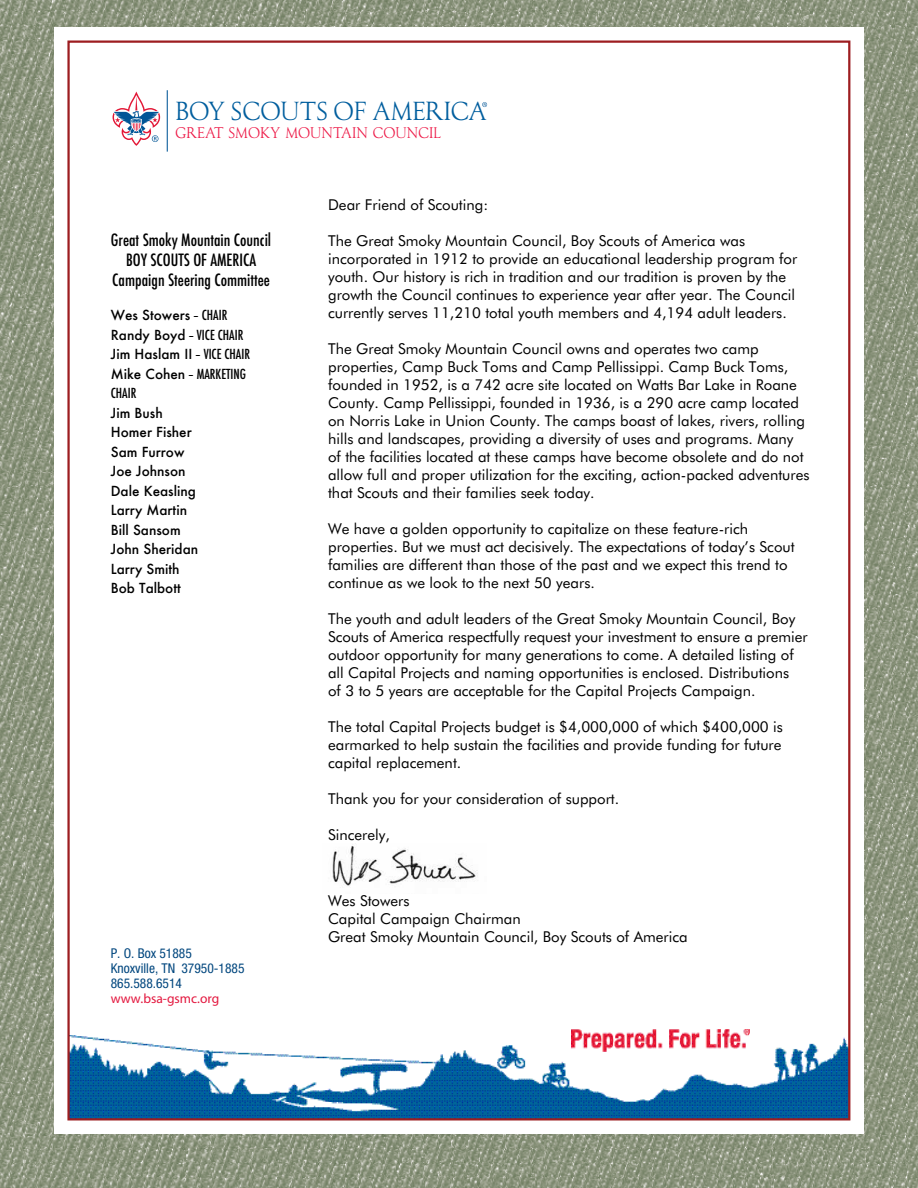
<style>
.page{position:relative;width:918px;height:1188px;background:#fff}
.page>*{position:absolute;margin:0;border:0;box-sizing:border-box;transform-origin:0 0}
.t1{font:23.1px "LTC Record Title";letter-spacing:-.005em;color:#005e9e}
.t2{font:500 condensed 16.5px/19.8px "Futura";color:#000;text-align:center}
.t3{font:15px/18px "Futura BT";color:#000}
.t4{font:13.65px "LTC Record Title";color:#ed1846}
.t5{font:500 13.5px/19.5px "Futura";color:#000}
.t6{font:500 condensed 13.5px/19.5px "Futura";color:#000}
.t7{font:condensed 13.5px/15px "Helvetica Neue";color:#00467e}
.t8{font:13.5px "Myriad Pro";color:#e3173e}
.s1{font-stretch:normal}
</style>
<div class="page">
<img style="left:0;top:0;width:918px;height:1188px">
<div style="left:54px;top:27px;width:810px;height:1107px;background:#fff"></div>
<img style="left:70px;top:1036px;width:777px;height:81px">
<hr style="left:167px;top:90px;width:1px;height:62px;background:#005596">
<svg style="left:113px;top:92px;width:47px;height:54px"></svg>
<svg style="left:482px;top:102px;width:5px;height:5px"></svg>
<img style="left:332px;top:844px;width:146px;height:42px">
<img style="left:571px;top:1029px;width:179px;height:22px">
<h1 class="t1" style="left:176px;top:96px;width:313px">BOY SCOUTS OF AMERICA</h1>
<p class="t4" style="left:176px;top:123px;width:267px">GREAT SMOKY MOUNTAIN COUNCIL</p>
<p class="t2" style="left:111px;top:230px;width:162px">Great Smoky Mountain Council<br>BOY SCOUTS OF AMERICA<br>Campaign Steering Committee</p>
<p class="t6" style="left:111px;top:306px;width:141px"><span class="s1">Wes Stowers</span> – CHAIR<br><span class="s1">Randy Boyd</span> – VICE CHAIR<br><span class="s1">Jim Haslam II</span> – VICE CHAIR<br><span class="s1">Mike Cohen</span> – MARKETING<br>CHAIR</p>
<p class="t5" style="left:111px;top:403px;width:89px">Jim Bush<br>Homer Fisher<br>Sam Furrow<br>Joe Johnson<br>Dale Keasling<br>Larry Martin<br>Bill Sansom<br>John Sheridan<br>Larry Smith<br>Bob Talbott</p>
<p class="t7" style="left:111px;top:945px;width:135px">P. O. Box 51885<br>Knoxville, TN 37950-1885<br>865.588.6514</p>
<p class="t8" style="left:111px;top:990px;width:110px">www.bsa-gsmc.org</p>
<p class="t3" style="left:328px;top:196px;width:162px">Dear Friend of Scouting:</p>
<p class="t3" style="left:328px;top:232px;width:471px">The Great Smoky Mountain Council, Boy Scouts of America was incorporated in 1912 to provide an educational leadership program for youth. Our history is rich in tradition and our tradition is proven by the growth the Council continues to experience year after year. The Council currently serves 11,210 total youth members and 4,194 adult leaders.</p>
<p class="t3" style="left:328px;top:340px;width:483px">The Great Smoky Mountain Council owns and operates two camp properties, Camp Buck Toms and Camp Pellissippi. Camp Buck Toms, founded in 1952, is a 742 acre site located on Watts Bar Lake in Roane County. Camp Pellissippi, founded in 1936, is a 290 acre camp located on Norris Lake in Union County. The camps boast of lakes, rivers, rolling hills and landscapes, providing a diversity of uses and programs. Many of the facilities located at these camps have become obsolete and do not allow full and proper utilization for the exciting, action-packed adventures that Scouts and their families seek today.</p>
<p class="t3" style="left:328px;top:520px;width:468px">We have a golden opportunity to capitalize on these feature-rich properties. But we must act decisively. The expectations of today’s Scout families are different than those of the past and we expect this trend to continue as we look to the next 50 years.</p>
<p class="t3" style="left:328px;top:610px;width:481px">The youth and adult leaders of the Great Smoky Mountain Council, Boy Scouts of America respectfully request your investment to ensure a premier outdoor opportunity for many generations to come. A detailed listing of all Capital Projects and naming opportunities is enclosed. Distributions<br>of 3 to 5 years are acceptable for the Capital Projects Campaign.</p>
<p class="t3" style="left:328px;top:718px;width:456px;text-align:justify">The total Capital Projects budget is $4,000,000 of which $400,000 is earmarked to help sustain the facilities and provide funding for future capital replacement.</p>
<p class="t3" style="left:328px;top:790px;width:293px">Thank you for your consideration of support.</p>
<p class="t3" style="left:328px;top:826px;width:63px">Sincerely,</p>
<p class="t3" style="left:328px;top:892px;width:361px">Wes Stowers<br>Capital Campaign Chairman<br>Great Smoky Mountain Council, Boy Scouts of America</p>
</div>
